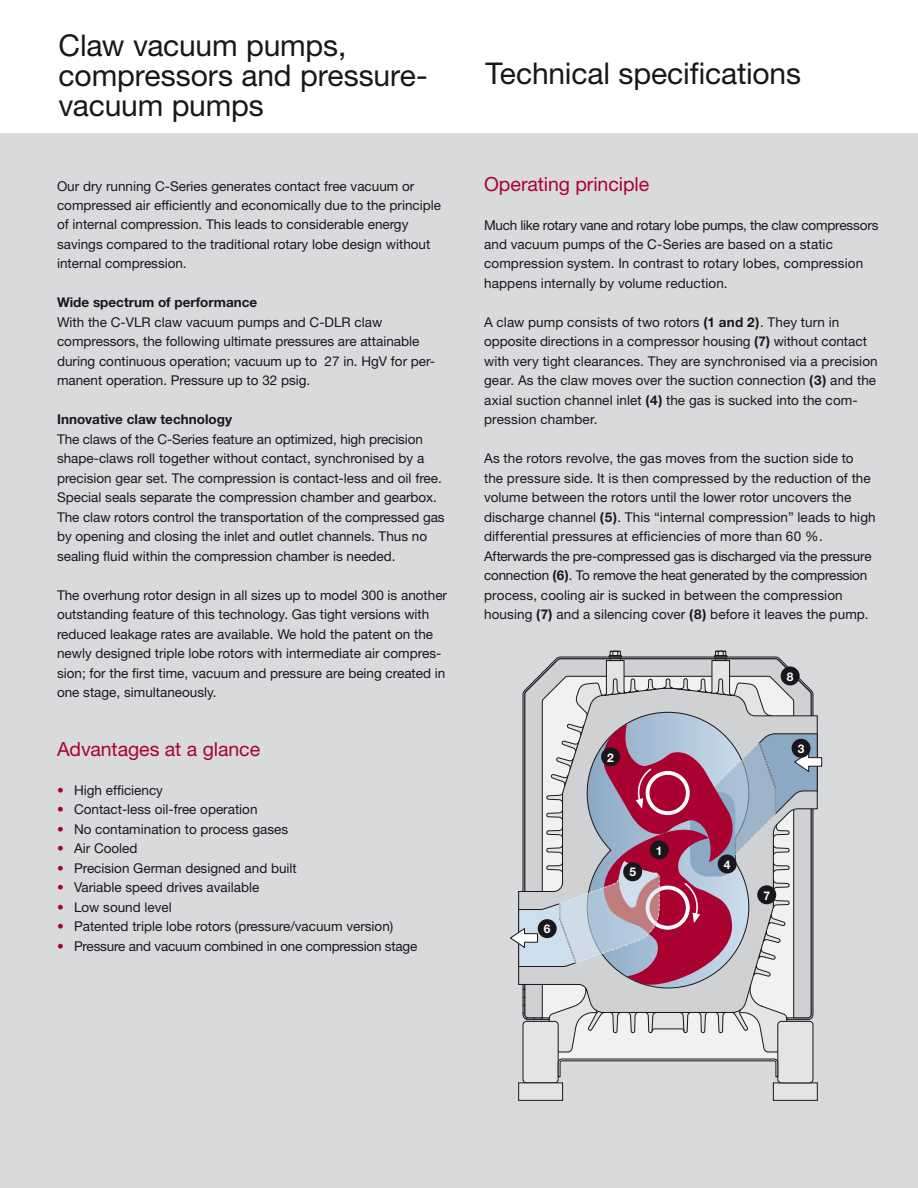
<style>
.page{position:relative;width:918px;height:1188px;background:#fff}
.page>*{position:absolute;margin:0;border:0;box-sizing:border-box;transform-origin:0 0}
.t1{font:30px/30px "Helvetica Neue";letter-spacing:-.005em;color:#1a171c}
.t2{font:19.5px "Helvetica Neue";letter-spacing:-.005em;color:#a90230}
.t3{font:13.5px/19.5px "Helvetica Neue";color:#1a171c}
.t4{font:700 13.5px "Helvetica Neue";color:#1a171c}
.t5{font:700 12px "Helvetica Neue";color:#fff}
.s1{color:#a90230}
.s2{font-weight:700}
</style>
<div class="page">
<div style="left:0;top:134px;width:14px;height:1054px;background:#d9dadb"></div>
<div style="left:14px;top:134px;width:904px;height:1054px;background:#d9dadb"></div>
<div style="left:518px;top:1083px;width:45px;height:18px;background:#e3e4e4;border:1px solid #1a171c"></div>
<div style="left:773px;top:1083px;width:45px;height:18px;background:#e3e4e4;border:1px solid #1a171c"></div>
<svg style="left:510px;top:651px;width:313px;height:433px"></svg>
<div style="left:650px;top:775px;width:36px;height:36px;background:#a90230;border-radius:50%"></div>
<div style="left:650px;top:840px;width:19px;height:19px;background:#1a171c;border-radius:50%"></div>
<div style="left:601px;top:747px;width:19px;height:19px;background:#1a171c;border-radius:50%"></div>
<div style="left:792px;top:739px;width:19px;height:19px;background:#1a171c;border-radius:50%"></div>
<div style="left:718px;top:855px;width:19px;height:19px;background:#1a171c;border-radius:50%"></div>
<div style="left:623px;top:862px;width:19px;height:19px;background:#1a171c;border-radius:50%"></div>
<div style="left:538px;top:919px;width:19px;height:19px;background:#1a171c;border-radius:50%"></div>
<div style="left:757px;top:885px;width:19px;height:19px;background:#1a171c;border-radius:50%"></div>
<div style="left:781px;top:666px;width:19px;height:19px;background:#1a171c;border-radius:50%"></div>
<h1 class="t1" style="left:59px;top:30px;width:371px">Claw vacuum pumps, compressors and pressure&shy;vacuum pumps</h1>
<p class="t3" style="left:57px;top:176px;width:386px">Our dry running C-Series generates contact free vacuum or compressed air efficiently and economically due to the principle of internal compression. This leads to considerable energy savings compared to the traditional rotary lobe design without internal compression.</p>
<p class="t4" style="left:57px;top:294px;width:202px">Wide spectrum of performance</p>
<p class="t3" style="left:57px;top:312px;width:380px">With the C-VLR claw vacuum pumps and C-DLR claw compressors, the following ultimate pressures are attainable during continuous operation; vacuum up to 27 in. HgV for per&shy;manent operation. Pressure up to 32 psig.</p>
<p class="t4" style="left:57px;top:411px;width:176px">Innovative claw technology</p>
<p class="t3" style="left:57px;top:429px;width:389px">The claws of the C-Series feature an optimized, high precision shape-claws roll together without contact, synchronised by a precision gear set. The compression is contact-less and oil free.<br>Special seals separate the compression chamber and gearbox.<br>The claw rotors control the transportation of the compressed gas by opening and closing the inlet and outlet channels. Thus no sealing fluid within the compression chamber is needed.</p>
<p class="t3" style="left:57px;top:585px;width:392px">The overhung rotor design in all sizes up to model 300 is another outstanding feature of this technology. Gas tight versions with reduced leakage rates are available. We hold the patent on the newly designed triple lobe rotors with intermediate air compres&shy;sion; for the first time, vacuum and pressure are being created in one stage, simultaneously.</p>
<h2 class="t2" style="left:57px;top:737px;width:205px">Advantages at a glance</h2>
<p class="t3" style="left:57px;top:780px;width:108px"><span class="s1">•</span> High efficiency</p>
<p class="t3" style="left:57px;top:800px;width:202px"><span class="s1">•</span> Contact-less oil-free operation</p>
<p class="t3" style="left:57px;top:819px;width:233px"><span class="s1">•</span> No contamination to process gases</p>
<p class="t3" style="left:57px;top:839px;width:82px"><span class="s1">•</span> Air Cooled</p>
<p class="t3" style="left:57px;top:858px;width:241px"><span class="s1">•</span> Precision German designed and built</p>
<p class="t3" style="left:57px;top:878px;width:204px"><span class="s1">•</span> Variable speed drives available</p>
<p class="t3" style="left:57px;top:897px;width:116px"><span class="s1">•</span> Low sound level</p>
<p class="t3" style="left:57px;top:917px;width:338px"><span class="s1">•</span> Patented triple lobe rotors (pressure/vacuum version)</p>
<p class="t3" style="left:57px;top:936px;width:362px"><span class="s1">•</span> Pressure and vacuum combined in one compression stage</p>
<h1 class="t1" style="left:485px;top:58px;width:317px">Technical specifications</h1>
<h2 class="t2" style="left:484px;top:172px;width:167px">Operating principle</h2>
<p class="t3" style="left:484px;top:215px;width:396px">Much like rotary vane and rotary lobe pumps, the claw compressors and vacuum pumps of the C-Series are based on a static compression system. In contrast to rotary lobes, compression happens internally by volume reduction.</p>
<p class="t3" style="left:484px;top:312px;width:395px">A claw pump consists of two rotors <span class="s2">(1 and 2)</span>. They turn in opposite directions in a compressor housing <span class="s2">(7)</span> without contact with very tight clearances. They are synchronised via a precision gear. As the claw moves over the suction connection <span class="s2">(3)</span> and the axial suction channel inlet <span class="s2">(4)</span> the gas is sucked into the com&shy;pression chamber.</p>
<p class="t3" style="left:484px;top:449px;width:393px">As the rotors revolve, the gas moves from the suction side to the pressure side. It is then compressed by the reduction of the volume between the rotors until the lower rotor uncovers the discharge channel <span class="s2">(5)</span>. This “internal compression” leads to high differential pressures at efficiencies of more than 60 %.<br>Afterwards the pre-compressed gas is discharged via the pressure connection <span class="s2">(6)</span>. To remove the heat generated by the compression process, cooling air is sucked in between the compression housing <span class="s2">(7)</span> and a silencing cover <span class="s2">(8)</span> before it leaves the pump.</p>
<p class="t5" style="left:544px;top:922px;width:8px">6</p>
<p class="t5" style="left:607px;top:750px;width:8px">2</p>
<p class="t5" style="left:629px;top:865px;width:8px">5</p>
<p class="t5" style="left:656px;top:843px;width:8px">1</p>
<p class="t5" style="left:787px;top:669px;width:8px">8</p>
<p class="t5" style="left:798px;top:741px;width:8px">3</p>
<p class="t5" style="left:724px;top:857px;width:8px">4</p>
<p class="t5" style="left:763px;top:888px;width:8px">7</p>
</div>
